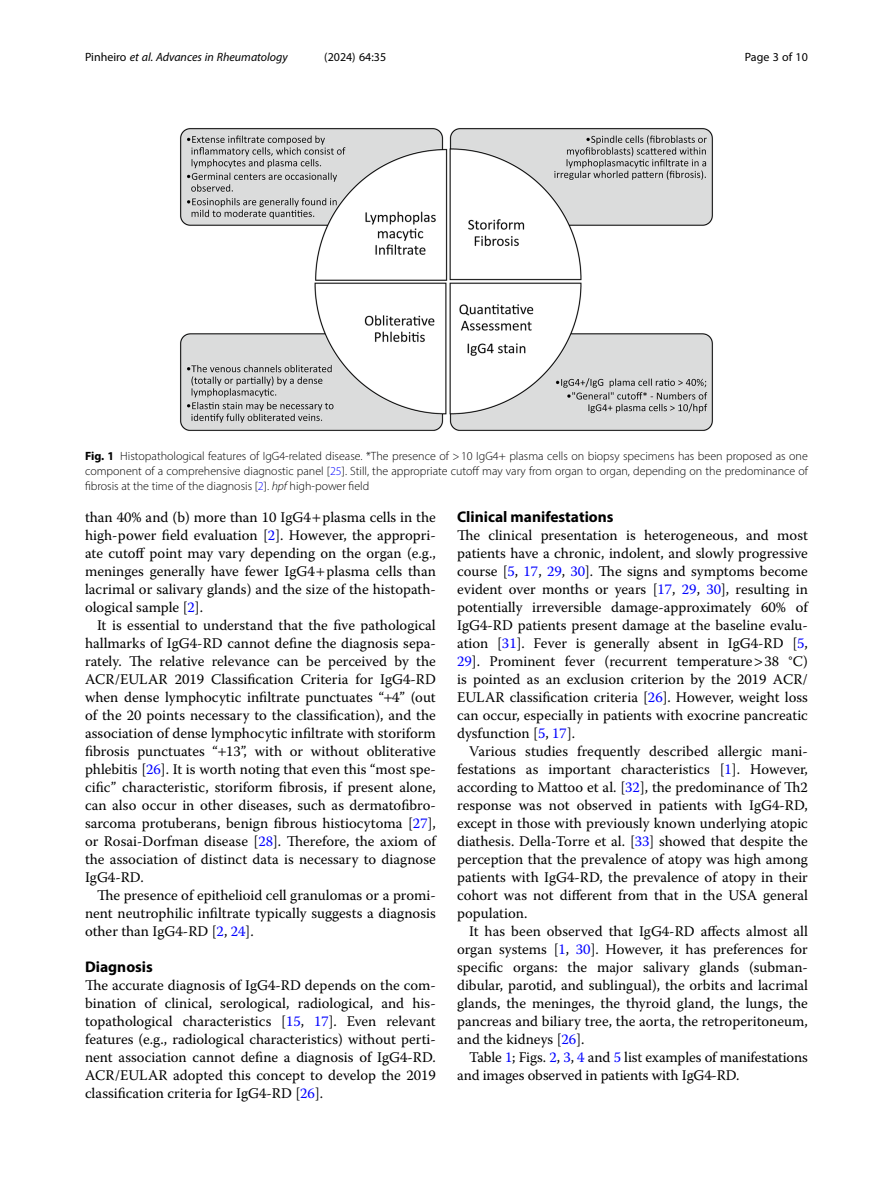
<style>
.page{position:relative;width:893px;height:1191px;background:#fff}
.page>*{position:absolute;margin:0;border:0;box-sizing:border-box;transform-origin:0 0}
.Head_1{font:700 15.45px "Myriad Pro";color:#000}
.Body_Text_Indent{font:14.7px/18px "Warnock Pro";color:#000;text-align:justify}
.Body_Text{font:14.7px/18px "Warnock Pro";color:#000;text-align:justify}
.Figure_Caption{font:300 12px/15px "Myriad Pro";color:#000;text-align:justify}
.t1{font:italic 12px "Myriad Pro";color:#000}
.t2{font:12px "Myriad Pro";color:#000}
.s1{font-style:normal}
.s2{font-weight:700}
.s3{color:#00f}
.s4{font-style:italic}
</style>
<div class="page">
<img style="left:180px;top:128px;width:533px;height:303px">
<p class="t1" style="left:85px;top:50px;width:204px"><span class="s1">Pinheiro</span> et al. Advances in Rheumatology</p>
<p class="t2" style="left:324px;top:50px;width:63px">(2024) 64:35</p>
<p class="t2" style="left:745px;top:50px;width:65px">Page 3 of 10</p>
<p class="Figure_Caption" style="left:85px;top:448px;width:724px"><span class="s2">Fig. 1</span> Histopathological features of IgG4-related disease. *The presence of &gt;10 IgG4+ plasma cells on biopsy specimens has been proposed as one component of a comprehensive diagnostic panel [<span class="s3">25</span>]. Still, the appropriate cutoff may vary from organ to organ, depending on the predominance of fibrosis at the time of the diagnosis [<span class="s3">2</span>]. <span class="s4">hpf</span> high-power field</p>
<p class="Body_Text_Indent" style="left:85px;top:508px;width:352px">than 40% and (b) more than 10 IgG4 plasma cells in the high-power field evaluation [<span class="s3">2</span>]. However, the appropri&shy;ate cutoff point may vary depending on the organ (e.g., meninges generally have fewer IgG4 plasma cells than lacrimal or salivary glands) and the size of the histopath&shy;ological sample [<span class="s3">2</span>].</p>
<p class="Body_Text_Indent" style="left:85px;top:616px;width:352px;text-indent:12px">It is essential to understand that the five pathological hallmarks of IgG4-RD cannot define the diagnosis sepa&shy;rately. The relative relevance can be perceived by the ACR/EULAR 2019 Classification Criteria for IgG4-RD when dense lymphocytic infiltrate punctuates “ 4” (out of the 20 points necessary to the classification), and the association of dense lymphocytic infiltrate with storiform fibrosis punctuates “ 13”, with or without obliterative phlebitis [<span class="s3">26</span>]. It is worth noting that even this “most spe&shy;cific” characteristic, storiform fibrosis, if present alone, can also occur in other diseases, such as dermatofibro&shy;sarcoma protuberans, benign fibrous histiocytoma [<span class="s3">27</span>], or Rosai-Dorfman disease [<span class="s3">28</span>]. Therefore, the axiom of the association of distinct data is necessary to diagnose IgG4-RD.</p>
<p class="Body_Text_Indent" style="left:85px;top:886px;width:352px;text-indent:12px">The presence of epithelioid cell granulomas or a promi&shy;nent neutrophilic infiltrate typically suggests a diagnosis other than IgG4-RD [<span class="s3">2</span>, <span class="s3">24</span>].</p>
<p class="Head_1" style="left:85px;top:957px;width:69px">Diagnosis</p>
<p class="Body_Text" style="left:85px;top:976px;width:352px">The accurate diagnosis of IgG4-RD depends on the com&shy;bination of clinical, serological, radiological, and his&shy;topathological characteristics [<span class="s3">15</span>, <span class="s3">17</span>]. Even relevant features (e.g., radiological characteristics) without perti&shy;nent association cannot define a diagnosis of IgG4-RD.<br>ACR/EULAR adopted this concept to develop the 2019 classification criteria for IgG4-RD [<span class="s3">26</span>].</p>
<p class="Head_1" style="left:457px;top:507px;width:158px">Clinical manifestations</p>
<p class="Body_Text" style="left:457px;top:526px;width:352px">The clinical presentation is heterogeneous, and most patients have a chronic, indolent, and slowly progressive course [<span class="s3">5</span>, <span class="s3">17</span>, <span class="s3">29</span>, <span class="s3">30</span>]. The signs and symptoms become evident over months or years [<span class="s3">17</span>, <span class="s3">29</span>, <span class="s3">30</span>], resulting in potentially irreversible damage-approximately 60% of IgG4-RD patients present damage at the baseline evalu&shy;ation [<span class="s3">31</span>]. Fever is generally absent in IgG4-RD [<span class="s3">5</span>, <span class="s3">29</span>]. Prominent fever (recurrent temperature 38 °C) is pointed as an exclusion criterion by the 2019 ACR/ EULAR classification criteria [<span class="s3">26</span>]. However, weight loss can occur, especially in patients with exocrine pancreatic dysfunction [<span class="s3">5</span>, <span class="s3">17</span>].</p>
<p class="Body_Text_Indent" style="left:457px;top:742px;width:352px;text-indent:12px">Various studies frequently described allergic mani&shy;festations as important characteristics [<span class="s3">1</span>]. However, according to Mattoo et al. [<span class="s3">32</span>], the predominance of Th2 response was not observed in patients with IgG4-RD, except in those with previously known underlying atopic diathesis. Della-Torre et al. [<span class="s3">33</span>] showed that despite the perception that the prevalence of atopy was high among patients with IgG4-RD, the prevalence of atopy in their cohort was not different from that in the USA general population.</p>
<p class="Body_Text_Indent" style="left:457px;top:922px;width:352px;text-indent:12px">It has been observed that IgG4-RD affects almost all organ systems [<span class="s3">1</span>, <span class="s3">30</span>]. However, it has preferences for specific organs: the major salivary glands (subman&shy;dibular, parotid, and sublingual), the orbits and lacrimal glands, the meninges, the thyroid gland, the lungs, the pancreas and biliary tree, the aorta, the retroperitoneum, and the kidneys [<span class="s3">26</span>].</p>
<p class="Body_Text_Indent" style="left:457px;top:1048px;width:352px;text-indent:12px">Table <span class="s3">1</span>; Figs. <span class="s3">2</span>, <span class="s3">3</span>, <span class="s3">4</span> and <span class="s3">5</span> list examples of manifestations and images observed in patients with IgG4-RD.</p>
</div>
